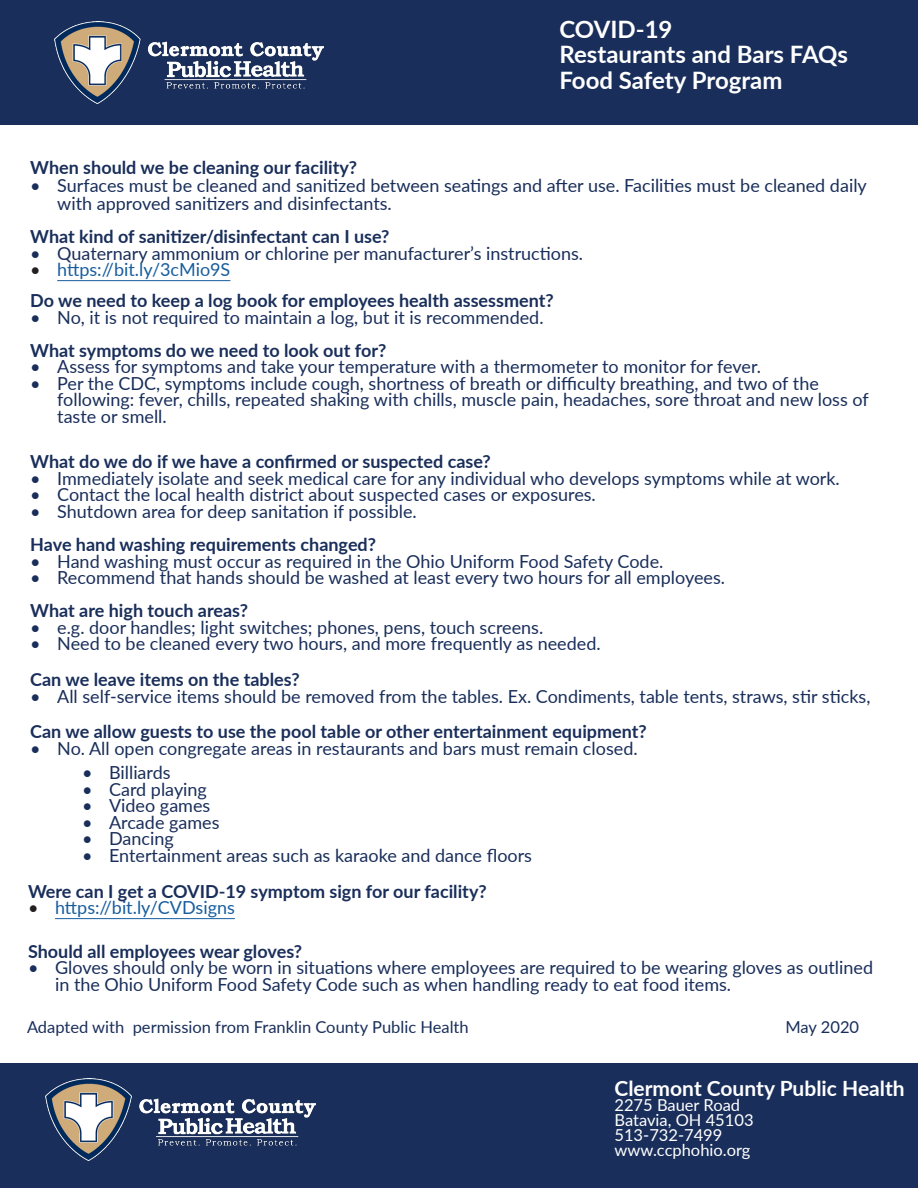
<style>
.page{position:relative;width:918px;height:1188px;background:#fff}
.page>*{position:absolute;margin:0;border:0;box-sizing:border-box;transform-origin:0 0}
.t1{font:700 24px "Lato";color:#fff}
.t2{font:700 21px "Lato";color:#fff}
.t3{font:18px/16.5px "Lato";color:#192e5a}
.t4{font:700 18px "Lato";color:#192e5a}
.t5{font:18px "Lato";color:#175d9e}
.t6{font:16.5px "Lato";color:#192e5a}
.t7{font:16.5px/15px "Lato";color:#fff}
.s1{color:#231f20}
</style>
<div class="page">
<hr style="left:57px;top:280px;width:173px;height:1px;background:#175d9e">
<hr style="left:55px;top:918px;width:180px;height:1px;background:#175d9e">
<div style="left:0;top:0;width:918px;height:124px;background:#192e5a"></div>
<div style="left:0;top:1064px;width:918px;height:124px;background:#192e5a"></div>
<img style="left:46px;top:1078px;width:270px;height:83px">
<img style="left:54px;top:22px;width:270px;height:82px">
<p class="t1" style="left:559px;top:11px;width:115px">COVID-19</p>
<p class="t1" style="left:559px;top:37px;width:290px">Restaurants and Bars FAQs</p>
<p class="t1" style="left:559px;top:62px;width:224px">Food Safety Program</p>
<p class="t4" style="left:30px;top:155px;width:328px">When should we be cleaning our facility?</p>
<p class="t3" style="left:57px;top:176px;width:811px;line-height:18px;text-indent:-27px">• Surfaces must be cleaned and sanitized between seatings and after use. Facilities must be cleaned daily with approved sanitizers and disinfectants.</p>
<p class="t4" style="left:30px;top:224px;width:361px">What kind of sanitizer/disinfectant can I use?</p>
<p class="t3" style="left:30px;top:244px;width:554px">• Quaternary ammonium or chlorine per manufacturer’s instructions.</p>
<p class="t5" style="left:30px;top:257px;width:202px"><span class="s1">•</span> https://bit.ly/3cMio9S</p>
<p class="t4" style="left:30px;top:287px;width:525px">Do we need to keep a log book for employees health assessment?</p>
<p class="t3" style="left:30px;top:308px;width:515px">• No, it is not required to maintain a log, but it is recommended.</p>
<p class="t4" style="left:30px;top:337px;width:358px">What symptoms do we need to look out for?</p>
<p class="t3" style="left:30px;top:358px;width:732px">• Assess for symptoms and take your temperature with a thermometer to monitor for fever.</p>
<p class="t3" style="left:57px;top:374px;width:813px;text-indent:-27px">• Per the CDC, symptoms include cough, shortness of breath or difficulty breathing, and two of the following: fever, chills, repeated shaking with chills, muscle pain, headaches, sore throat and new loss of taste or smell.</p>
<p class="t4" style="left:30px;top:448px;width:462px">What do we do if we have a confirmed or suspected case?</p>
<p class="t3" style="left:30px;top:469px;width:811px">• Immediately isolate and seek medical care for any individual who develops symptoms while at work.</p>
<p class="t3" style="left:30px;top:486px;width:567px">• Contact the local health district about suspected cases or exposures.</p>
<p class="t3" style="left:30px;top:502px;width:388px">• Shutdown area for deep sanitation if possible.</p>
<p class="t4" style="left:30px;top:531px;width:347px">Have hand washing requirements changed?</p>
<p class="t3" style="left:30px;top:552px;width:635px">• Hand washing must occur as required in the Ohio Uniform Food Safety Code.</p>
<p class="t3" style="left:30px;top:569px;width:696px">• Recommend that hands should be washed at least every two hours for all employees.</p>
<p class="t4" style="left:30px;top:597px;width:219px">What are high touch areas?</p>
<p class="t3" style="left:30px;top:618px;width:515px">• e.g. door handles; light switches; phones, pens, touch screens.</p>
<p class="t3" style="left:30px;top:635px;width:572px">• Need to be cleaned every two hours, and more frequently as needed.</p>
<p class="t4" style="left:30px;top:666px;width:271px">Can we leave items on the tables?</p>
<p class="t3" style="left:30px;top:687px;width:842px">• All self-service items should be removed from the tables. Ex. Condiments, table tents, straws, stir sticks,</p>
<p class="t4" style="left:30px;top:718px;width:618px">Can we allow guests to use the pool table or other entertainment equipment?</p>
<p class="t3" style="left:30px;top:739px;width:609px">• No. All open congregate areas in restaurants and bars must remain closed.</p>
<p class="t3" style="left:82px;top:764px;width:90px">• Billiards</p>
<p class="t3" style="left:82px;top:780px;width:126px">• Card playing</p>
<p class="t3" style="left:82px;top:797px;width:130px">• Video games</p>
<p class="t3" style="left:82px;top:813px;width:139px">• Arcade games</p>
<p class="t3" style="left:82px;top:830px;width:93px">• Dancing</p>
<p class="t3" style="left:82px;top:846px;width:451px">• Entertainment areas such as karaoke and dance floors</p>
<p class="t4" style="left:28px;top:878px;width:460px">Were can I get a COVID-19 symptom sign for our facility?</p>
<p class="t5" style="left:28px;top:895px;width:208px"><span class="s1">•</span> https://bit.ly/CVDsigns</p>
<p class="t4" style="left:28px;top:938px;width:276px">Should all employees wear gloves?</p>
<p class="t3" style="left:55px;top:959px;width:820px;text-indent:-27px">• Gloves should only be worn in situations where employees are required to be wearing gloves as outlined in the Ohio Uniform Food Safety Code such as when handling ready to eat food items.</p>
<p class="t6" style="left:27px;top:1015px;width:443px">Adapted with permission from Franklin County Public Health</p>
<p class="t6" style="left:786px;top:1015px;width:75px">May 2020</p>
<p class="t2" style="left:615px;top:1073px;width:292px">Clermont County Public Health</p>
<p class="t7" style="left:615px;top:1097px;width:141px">2275 Bauer Road<br>Batavia, OH 45103</p>
<p class="t7" style="left:615px;top:1127px;width:109px">513-732-7499</p>
<p class="t7" style="left:615px;top:1142px;width:138px">www.ccphohio.org</p>
</div>
